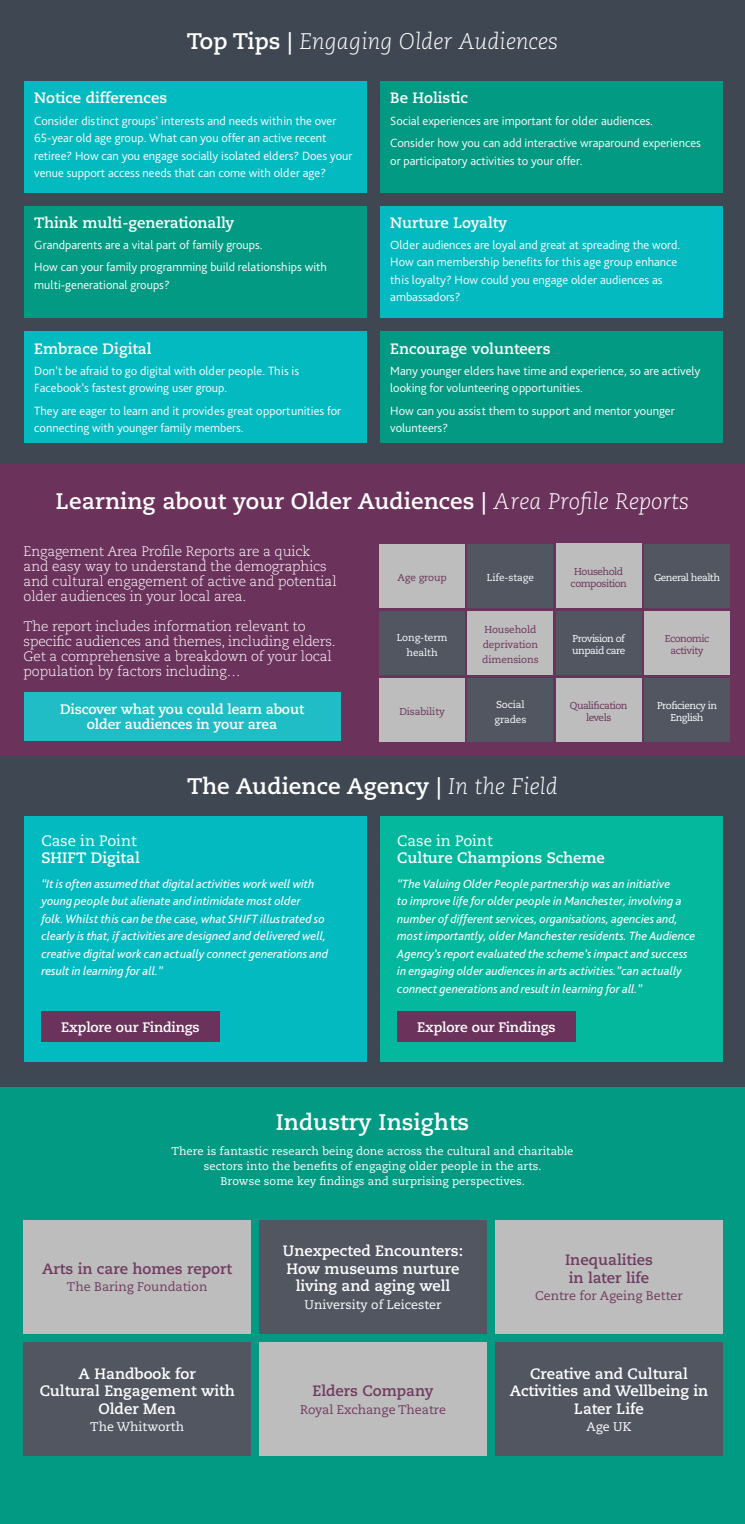
<style>
.page{position:relative;width:745px;height:1524px;background:#fff}
.page>*{position:absolute;margin:0;border:0;box-sizing:border-box;transform-origin:0 0}
.t1{font:700 22.5px "Caecilia LT Std";letter-spacing:.005em;color:#fff}
.t2{font:italic 300 22.5px "Caecilia LT Std";letter-spacing:.005em;color:#fff}
.t3{font:700 15px/17.5px "Caecilia LT Std";color:#fff;text-align:center}
.t4{font:700 15px/17.5px "Caecilia LT Std";color:#703b60}
.t5{font:15px "Caecilia LT Std";color:#fff}
.t6{font:300 13.75px/15px "Caecilia LT Std";letter-spacing:-.01em;color:#fff}
.t7{font:700 13.75px/15px "Caecilia LT Std";letter-spacing:-.01em;color:#fff;text-align:center}
.t8{font:300 12.5px/17.5px "Bliss Pro";color:#fff}
.t9{font:italic 12.5px/17.5px "Bliss Pro";color:#fff}
.t10{font:12.5px "Caecilia LT Std";color:#703b60}
.t11{font:12.5px "Caecilia LT Std";color:#fff}
.t12{font:11.25px/15px "Caecilia LT Std";letter-spacing:.005em;color:#fff;text-align:center}
.t13{font:10px/12.5px "Caecilia LT Std";letter-spacing:-.05em;color:#6b325b;text-align:center}
.t14{font:10px/12.5px "Caecilia LT Std";letter-spacing:-.05em;color:#fff}
.t15{font:10px/15px "Caecilia LT Std";letter-spacing:-.01em;color:#6b325b}
.t16{font:10px/15px "Caecilia LT Std";letter-spacing:-.01em;color:#fff;text-align:center}
.s1{font-weight:700;font-style:normal}
.s2{font-weight:300;font-style:italic}
</style>
<div class="page">
<div style="left:0;top:0;width:744px;height:1524px;background:#039a83"></div>
<div style="left:0;top:0;width:744px;height:465px;background:#3e4752"></div>
<div style="left:0;top:464px;width:744px;height:292px;background:#6b325b"></div>
<div style="left:0;top:756px;width:744px;height:330px;background:#3e4752"></div>
<div style="left:24px;top:693px;width:316px;height:48px;background:#21bdc6"></div>
<div style="left:379px;top:544px;width:85px;height:63px;background:#bdbdbd"></div>
<div style="left:24px;top:1220px;width:226px;height:113px;background:#bdbdbd"></div>
<div style="left:24px;top:1342px;width:226px;height:114px;background:#515661"></div>
<div style="left:495px;top:1220px;width:227px;height:113px;background:#bdbdbd"></div>
<div style="left:495px;top:1342px;width:227px;height:114px;background:#515661"></div>
<div style="left:259px;top:1220px;width:227px;height:113px;background:#515661"></div>
<div style="left:259px;top:1342px;width:227px;height:114px;background:#bdbdbd"></div>
<div style="left:379px;top:611px;width:85px;height:63px;background:#515661"></div>
<div style="left:379px;top:677px;width:85px;height:64px;background:#bdbdbd"></div>
<div style="left:467px;top:544px;width:85px;height:63px;background:#515661"></div>
<div style="left:467px;top:611px;width:85px;height:63px;background:#bdbdbd"></div>
<div style="left:467px;top:677px;width:85px;height:64px;background:#515661"></div>
<div style="left:556px;top:543px;width:85px;height:64px;background:#bdbdbd"></div>
<div style="left:556px;top:611px;width:85px;height:63px;background:#515661"></div>
<div style="left:556px;top:677px;width:85px;height:64px;background:#bdbdbd"></div>
<div style="left:644px;top:544px;width:85px;height:63px;background:#515661"></div>
<div style="left:644px;top:611px;width:85px;height:63px;background:#bdbdbd"></div>
<div style="left:644px;top:677px;width:85px;height:64px;background:#515661"></div>
<div style="left:24px;top:81px;width:342px;height:112px;background:#03bac1"></div>
<div style="left:24px;top:206px;width:342px;height:112px;background:#039a83"></div>
<div style="left:24px;top:331px;width:342px;height:112px;background:#03bac1"></div>
<div style="left:24px;top:816px;width:342px;height:245px;background:#03bac1"></div>
<div style="left:379px;top:816px;width:343px;height:245px;background:#03b89d"></div>
<div style="left:379px;top:206px;width:343px;height:112px;background:#03bac1"></div>
<div style="left:379px;top:331px;width:343px;height:112px;background:#039a83"></div>
<div style="left:379px;top:81px;width:343px;height:112px;background:#039a83"></div>
<div style="left:397px;top:1011px;width:178px;height:30px;background:#6b325b"></div>
<div style="left:41px;top:1011px;width:178px;height:30px;background:#6b325b"></div>
<h1 class="t2" style="left:187px;top:28px;width:372px"><span class="s1">Top Tips |</span> Engaging Older Audiences</h1>
<p class="t3" style="left:34px;top:90px;width:134px">Notice differences</p>
<p class="t8" style="left:34px;top:111px;width:319px">Consider distinct groups’ interests and needs within the over 65-year old age group. What can you offer an active recent retiree? How can you engage socially isolated elders? Does your venue support access needs that can come with older age?</p>
<p class="t3" style="left:34px;top:214px;width:202px">Think multi-generationally</p>
<p class="t8" style="left:34px;top:233px;width:294px;line-height:22.5px">Grandparents are a vital part of family groups.<br>How can your family programming build relationships with</p>
<p class="t8" style="left:34px;top:276px;width:137px">multi-generational groups?</p>
<p class="t3" style="left:34px;top:340px;width:119px">Embrace Digital</p>
<p class="t8" style="left:34px;top:361px;width:266px">Don’t be afraid to go digital with older people. This is<br>Facebook’s fastest growing user group.</p>
<p class="t8" style="left:34px;top:401px;width:308px">They are eager to learn and it provides great opportunities for connecting with younger family members.</p>
<p class="t3" style="left:390px;top:90px;width:79px">Be Holistic</p>
<p class="t8" style="left:390px;top:109px;width:312px;line-height:22.5px">Social experiences are important for older audiences.<br>Consider how you can add interactive wraparound experiences</p>
<p class="t8" style="left:390px;top:151px;width:194px">or participatory activities to your offer.</p>
<p class="t3" style="left:390px;top:214px;width:118px">Nurture Loyalty</p>
<p class="t8" style="left:390px;top:236px;width:291px">Older audiences are loyal and great at spreading the word.<br>How can membership benefits for this age group enhance this loyalty? How could you engage older audiences as ambassadors?</p>
<p class="t3" style="left:390px;top:340px;width:162px">Encourage volunteers</p>
<p class="t8" style="left:390px;top:361px;width:311px">Many younger elders have time and experience, so are actively looking for volunteering opportunities.</p>
<p class="t8" style="left:390px;top:401px;width:286px">How can you assist them to support and mentor younger volunteers?</p>
<h1 class="t1" style="left:56px;top:487px;width:634px">Learning about your Older Audiences | <span class="s2">Area Profile Reports</span></h1>
<p class="t6" style="left:24px;top:544px;width:314px">Engagement Area Profile Reports are a quick and easy way to understand the demographics and cultural engagement of active and potential older audiences in your local area.</p>
<p class="t6" style="left:24px;top:619px;width:313px">The report includes information relevant to specific audiences and themes, including elders.<br>Get a comprehensive a breakdown of your local population by factors including…</p>
<p class="t7" style="left:60px;top:702px;width:245px">Discover what you could learn about older audiences in your area</p>
<p class="t15" style="left:397px;top:570px;width:51px">Age group</p>
<p class="t16" style="left:396px;top:630px;width:52px">Long-term health</p>
<p class="t15" style="left:399px;top:704px;width:47px">Disability</p>
<p class="t16" style="left:486px;top:570px;width:48px">Life-stage</p>
<p class="t15" style="left:482px;top:622px;width:58px">Household deprivation dimensions</p>
<p class="t16" style="left:494px;top:697px;width:33px;text-align:left">Social grades</p>
<p class="t13" style="left:570px;top:565px;width:58px">Household composition</p>
<p class="t14" style="left:572px;top:632px;width:55px">Provision of unpaid care</p>
<p class="t13" style="left:569px;top:699px;width:59px">Qualification levels</p>
<h1 class="t1" style="left:187px;top:772px;width:372px">The Audience Agency | <span class="s2">In the Field</span></h1>
<p class="t14" style="left:653px;top:572px;width:67px">General health</p>
<p class="t13" style="left:664px;top:632px;width:46px">Economic activity</p>
<p class="t14" style="left:656px;top:699px;width:61px;text-align:center">Proficiency in<br>English</p>
<p class="t5" style="left:41px;top:832px;width:97px">Case in Point</p>
<p class="t3" style="left:41px;top:849px;width:100px">SHIFT Digital</p>
<p class="t9" style="left:41px;top:874px;width:288px">“It is often assumed that digital activities work well with young people but alienate and intimidate most older<br>folk. Whilst this can be the case, what SHIFT illustrated so clearly is that, if activities are designed and delivered well, creative digital work can actually connect generations and result in learning for all.”</p>
<p class="t5" style="left:397px;top:832px;width:97px">Case in Point</p>
<p class="t3" style="left:397px;top:849px;width:209px">Culture Champions Scheme</p>
<p class="t9" style="left:397px;top:874px;width:299px">“The Valuing Older People partnership was an initiative<br>to improve life for older people in Manchester, involving a number of different services, organisations, agencies and, most importantly, older Manchester residents. The Audience Agency’s report evaluated the scheme’s impact and success in engaging older audiences in arts activities.”can actually connect generations and result in learning for all.”</p>
<p class="t7" style="left:61px;top:1019px;width:140px">Explore our Findings</p>
<p class="t7" style="left:417px;top:1019px;width:140px">Explore our Findings</p>
<h1 class="t1" style="left:275px;top:1108px;width:195px">Industry Insights</h1>
<p class="t12" style="left:171px;top:1144px;width:403px">There is fantastic research being done across the cultural and charitable sectors into the benefits of engaging older people in the arts.<br>Browse some key findings and surprising perspectives.</p>
<p class="t4" style="left:42px;top:1260px;width:191px">Arts in care homes report</p>
<p class="t10" style="left:67px;top:1279px;width:142px">The Baring Foundation</p>
<p class="t3" style="left:40px;top:1365px;width:196px">A Handbook for<br>Cultural Engagement with<br>Older Men</p>
<p class="t11" style="left:90px;top:1419px;width:95px">The Whitworth</p>
<p class="t3" style="left:283px;top:1242px;width:182px">Unexpected Encounters:<br>How museums nurture living and aging well</p>
<p class="t11" style="left:304px;top:1297px;width:138px">University of Leicester</p>
<p class="t4" style="left:312px;top:1382px;width:123px">Elders Company</p>
<p class="t10" style="left:300px;top:1402px;width:147px">Royal Exchange Theatre</p>
<p class="t4" style="left:564px;top:1251px;width:89px">Inequalities in later life</p>
<p class="t10" style="left:535px;top:1288px;width:149px">Centre for Ageing Better</p>
<p class="t3" style="left:509px;top:1365px;width:200px">Creative and Cultural<br>Activities and Wellbeing in<br>Later Life</p>
<p class="t11" style="left:586px;top:1419px;width:47px">Age UK</p>
</div>
